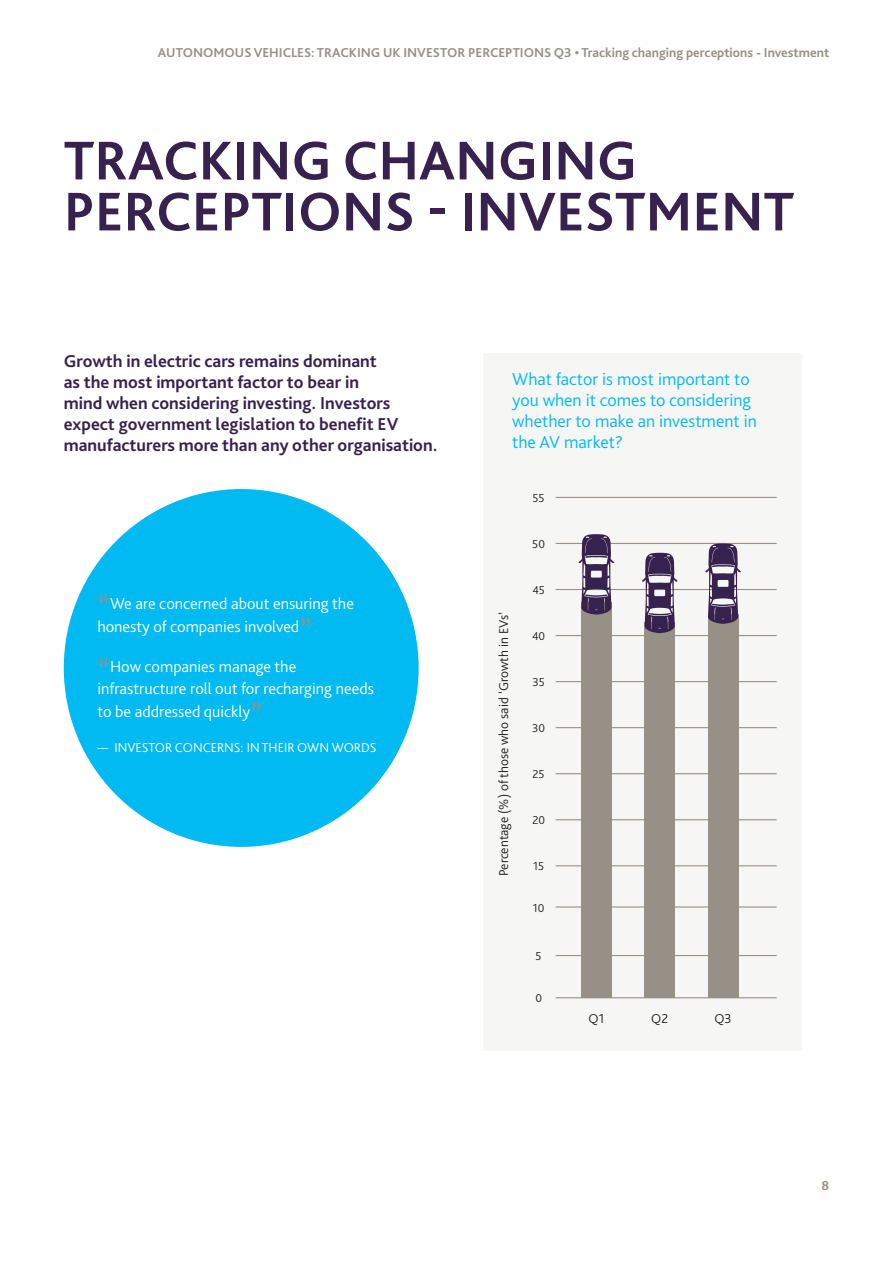
<style>
.page{position:relative;width:893px;height:1263px;background:#fff}
.page>*{position:absolute;margin:0;border:0;box-sizing:border-box;transform-origin:0 0}
.Section_head{font:700 57px/51px "GWLG Bliss";color:#37214e}
.Body_intro{font:700 18px/21px "GWLG Bliss";color:#37214e}
.Body{font:300 18px/21px "GWLG Bliss";color:#00baf1}
.Quote__white{font:300 16.5px/22.5px "GWLG Bliss";color:#fff}
.t1{font:700 13.5px "GWLG Bliss";color:#979086}
.Body-2{font:300 13.5px "GWLG Bliss";color:#231f20}
.t2{font:300 13.5px "GWLG Bliss";color:#fff}
.Body-3{font:300 12px "GWLG Bliss";color:#231f20}
.s1{font-size:33px;color:#979086}
</style>
<div class="page">
<div style="left:64px;top:489px;width:355px;height:358px;background:#00baf1;border-radius:50%"></div>
<div style="left:483px;top:353px;width:318px;height:697px;background:#f6f7f5"></div>
<hr style="left:556px;top:727px;width:221px;height:1px;background:#979086">
<hr style="left:556px;top:681px;width:221px;height:1px;background:#979086">
<hr style="left:556px;top:635px;width:221px;height:1px;background:#979086">
<hr style="left:556px;top:589px;width:221px;height:1px;background:#979086">
<hr style="left:556px;top:543px;width:221px;height:1px;background:#979086">
<hr style="left:556px;top:497px;width:221px;height:1px;background:#979086">
<hr style="left:556px;top:773px;width:221px;height:1px;background:#979086">
<hr style="left:556px;top:819px;width:221px;height:1px;background:#979086">
<div style="left:581px;top:602px;width:30px;height:396px;background:#979086"></div>
<hr style="left:556px;top:865px;width:221px;height:1px;background:#979086">
<hr style="left:556px;top:906px;width:221px;height:1px;background:#979086">
<div style="left:645px;top:623px;width:30px;height:375px;background:#979086"></div>
<hr style="left:556px;top:955px;width:221px;height:1px;background:#979086">
<hr style="left:556px;top:997px;width:221px;height:1px;background:#979086">
<div style="left:708px;top:614px;width:30px;height:384px;background:#979086"></div>
<svg style="left:577px;top:534px;width:39px;height:80px"></svg>
<svg style="left:642px;top:553px;width:36px;height:80px"></svg>
<svg style="left:705px;top:543px;width:36px;height:81px"></svg>
<p class="t1" style="left:158px;top:44px;width:673px">AUTONOMOUS VEHICLES: TRACKING UK INVESTOR PERCEPTIONS Q3 • Tracking changing perceptions - Investment</p>
<p class="Section_head" style="left:64px;top:135px;width:732px">TRACKING CHANGING<br>PERCEPTIONS - INVESTMENT</p>
<p class="Body_intro" style="left:64px;top:350px;width:375px">Growth in electric cars remains dominant<br>as the most important factor to bear in<br>mind when considering investing. Investors expect government legislation to benefit EV manufacturers more than any other organisation.</p>
<p class="Quote__white" style="left:97px;top:593px;width:258px"><span class="s1">“</span>We are concerned about ensuring the honesty of companies involved<span class="s1">”</span></p>
<p class="Quote__white" style="left:97px;top:655px;width:278px"><span class="s1">“</span>How companies manage the infrastructure roll out for recharging needs to be addressed quickly<span class="s1">”</span></p>
<p class="t2" style="left:97px;top:739px;width:281px">— INVESTOR CONCERNS: IN THEIR OWN WORDS</p>
<p class="Body" style="left:512px;top:369px;width:246px">What factor is most important to you when it comes to considering whether to make an investment in the AV market?</p>
<p class="Body-3" style="left:533px;top:490px;width:14px">55</p>
<p class="Body-3" style="left:532px;top:537px;width:14px">50</p>
<p class="Body-2" style="left:495px;top:876px;width:266px;rotate:-90deg">Percentage (%) of those who said ‘Growth in EVs’</p>
<p class="Body-3" style="left:532px;top:583px;width:14px">45</p>
<p class="Body-3" style="left:532px;top:629px;width:15px">40</p>
<p class="Body-3" style="left:532px;top:675px;width:14px">35</p>
<p class="Body-3" style="left:532px;top:721px;width:14px">30</p>
<p class="Body-3" style="left:533px;top:767px;width:14px">25</p>
<p class="Body-3" style="left:532px;top:813px;width:14px">20</p>
<p class="Body-3" style="left:533px;top:859px;width:12px">15</p>
<p class="Body-3" style="left:533px;top:900px;width:13px">10</p>
<p class="Body-3" style="left:536px;top:949px;width:8px">5</p>
<p class="Body-3" style="left:535px;top:991px;width:8px">0</p>
<p class="Body-2" style="left:588px;top:1010px;width:17px">Q1</p>
<p class="Body-2" style="left:651px;top:1010px;width:18px">Q2</p>
<p class="Body-2" style="left:714px;top:1010px;width:19px">Q3</p>
<p class="t1" style="left:821px;top:1177px;width:9px">8</p>
</div>
